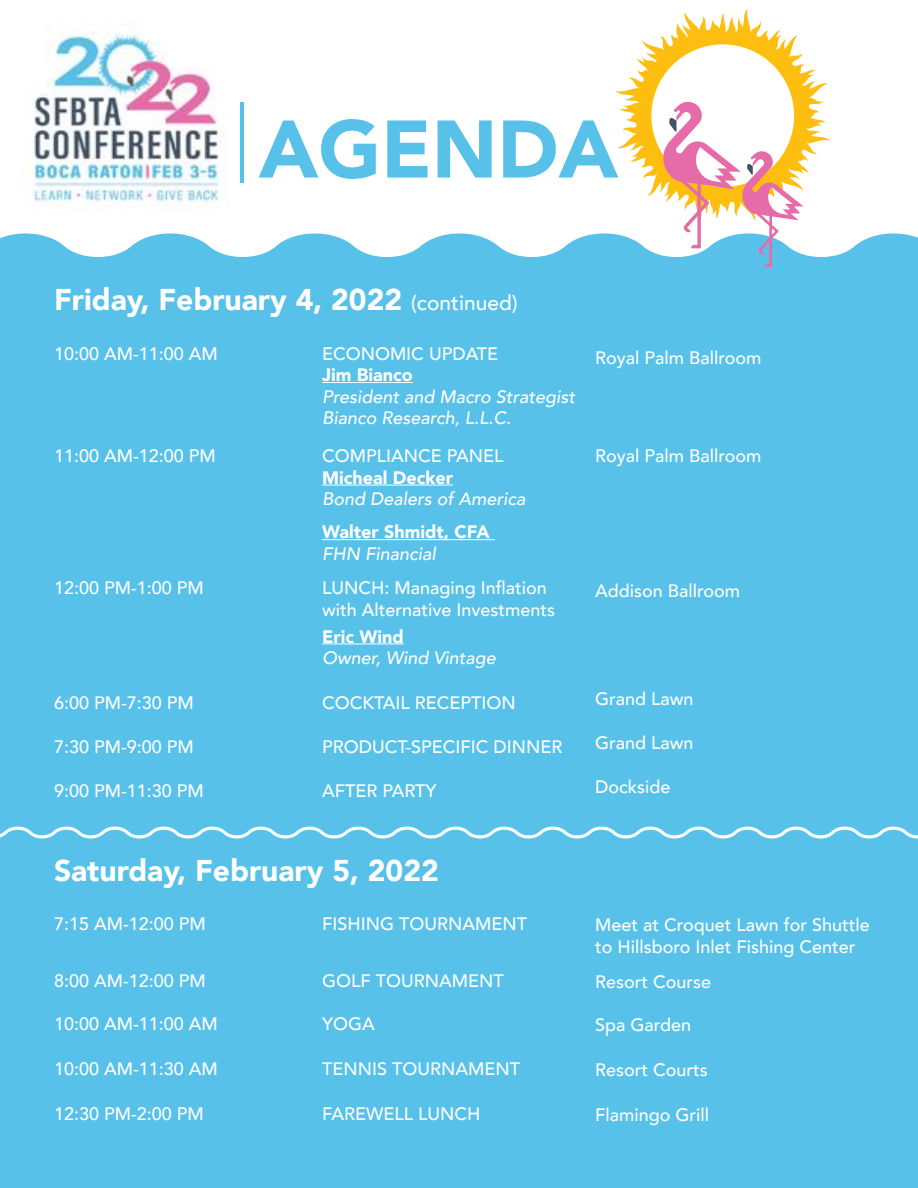
<style>
.page{position:relative;width:918px;height:1188px;background:#fff}
.page>*{position:absolute;margin:0;border:0;box-sizing:border-box;transform-origin:0 0}
.t1{font:900 80.55px "Avenir";color:#57c1e9}
.t2{font:900 30px "Avenir";color:#fff}
.t3{font:500 18px/21.6px "Avenir";color:#fff}
.t4{font:italic 500 18px/21.6px "Avenir";color:#fff}
.t5{font:900 18px "Avenir";color:#fff}
.s1{font-weight:500;font-size:21px}
</style>
<div class="page">
<div style="left:0;top:267px;width:918px;height:921px;background:#57c1e9"></div>
<svg style="left:0;top:233px;width:918px;height:34px;fill:#57c1e9"></svg>
<hr style="left:322px;top:485px;width:131px;height:1px;background:#fff">
<hr style="left:322px;top:539px;width:173px;height:1px;background:#fff">
<hr style="left:322px;top:643px;width:82px;height:1px;background:#fff">
<img style="left:27px;top:31px;width:194px;height:180px">
<svg style="left:615px;top:10px;width:215px;height:187px"></svg>
<svg style="left:661px;top:99px;width:143px;height:168px"></svg>
<hr style="left:322px;top:382px;width:91px;height:1px;background:#fff">
<svg style="left:0;top:826px;width:918px;height:13px"></svg>
<h1 class="t1" style="left:233px;top:97px;width:387px"><sup>|</sup>AGENDA</h1>
<h2 class="t2" style="left:54px;top:280px;width:465px">Friday, February 4, 2022 <span class="s1">(continued)</span></h2>
<p class="t3" style="left:322px;top:343px;width:177px">ECONOMIC UPDATE</p>
<p class="t5" style="left:322px;top:363px;width:92px">Jim Bianco</p>
<p class="t4" style="left:322px;top:386px;width:255px">President and Macro Strategist<br>Bianco Research, L.L.C.</p>
<p class="t3" style="left:54px;top:343px;width:165px">10:00 AM-11:00 AM</p>
<p class="t3" style="left:595px;top:348px;width:168px">Royal Palm Ballroom</p>
<p class="t3" style="left:54px;top:446px;width:163px">11:00 AM-12:00 PM</p>
<p class="t3" style="left:54px;top:577px;width:151px">12:00 PM-1:00 PM</p>
<p class="t3" style="left:54px;top:692px;width:141px">6:00 PM-7:30 PM</p>
<p class="t3" style="left:54px;top:736px;width:141px">7:30 PM-9:00 PM</p>
<p class="t3" style="left:54px;top:780px;width:151px">9:00 PM-11:30 PM</p>
<p class="t3" style="left:322px;top:446px;width:183px">COMPLIANCE PANEL</p>
<p class="t5" style="left:322px;top:466px;width:133px">Micheal Decker</p>
<p class="t4" style="left:322px;top:489px;width:205px">Bond Dealers of America</p>
<p class="t5" style="left:322px;top:520px;width:169px">Walter Shmidt, CFA</p>
<p class="t4" style="left:322px;top:543px;width:115px">FHN Financial</p>
<p class="t3" style="left:322px;top:577px;width:234px">LUNCH: Managing Inflation with Alternative Investments</p>
<p class="t5" style="left:322px;top:625px;width:83px">Eric Wind</p>
<p class="t4" style="left:322px;top:648px;width:175px">Owner, Wind Vintage</p>
<p class="t3" style="left:322px;top:692px;width:195px">COCKTAIL RECEPTION</p>
<p class="t3" style="left:322px;top:736px;width:242px">PRODUCT-SPECIFIC DINNER</p>
<p class="t3" style="left:322px;top:780px;width:116px">AFTER PARTY</p>
<h2 class="t2" style="left:54px;top:851px;width:386px">Saturday, February 5, 2022</h2>
<p class="t3" style="left:322px;top:914px;width:206px">FISHING TOURNAMENT</p>
<p class="t3" style="left:54px;top:914px;width:153px">7:15 AM-12:00 PM</p>
<p class="t3" style="left:54px;top:970px;width:153px">8:00 AM-12:00 PM</p>
<p class="t3" style="left:54px;top:1014px;width:165px">10:00 AM-11:00 AM</p>
<p class="t3" style="left:54px;top:1058px;width:165px">10:00 AM-11:30 AM</p>
<p class="t3" style="left:54px;top:1104px;width:151px">12:30 PM-2:00 PM</p>
<p class="t3" style="left:322px;top:970px;width:183px">GOLF TOURNAMENT</p>
<p class="t3" style="left:322px;top:1014px;width:54px">YOGA</p>
<p class="t3" style="left:322px;top:1058px;width:199px">TENNIS TOURNAMENT</p>
<p class="t3" style="left:322px;top:1104px;width:160px">FAREWELL LUNCH</p>
<p class="t3" style="left:595px;top:446px;width:168px">Royal Palm Ballroom</p>
<p class="t3" style="left:595px;top:580px;width:147px">Addison Ballroom</p>
<p class="t3" style="left:595px;top:688px;width:100px">Grand Lawn</p>
<p class="t3" style="left:595px;top:732px;width:100px">Grand Lawn</p>
<p class="t3" style="left:595px;top:776px;width:77px">Dockside</p>
<p class="t3" style="left:595px;top:915px;width:276px">Meet at Croquet Lawn for Shuttle to Hillsboro Inlet Fishing Center</p>
<p class="t3" style="left:595px;top:971px;width:118px">Resort Course</p>
<p class="t3" style="left:595px;top:1015px;width:98px">Spa Garden</p>
<p class="t3" style="left:595px;top:1059px;width:114px">Resort Courts</p>
<p class="t3" style="left:595px;top:1105px;width:115px">Flamingo Grill</p>
</div>
